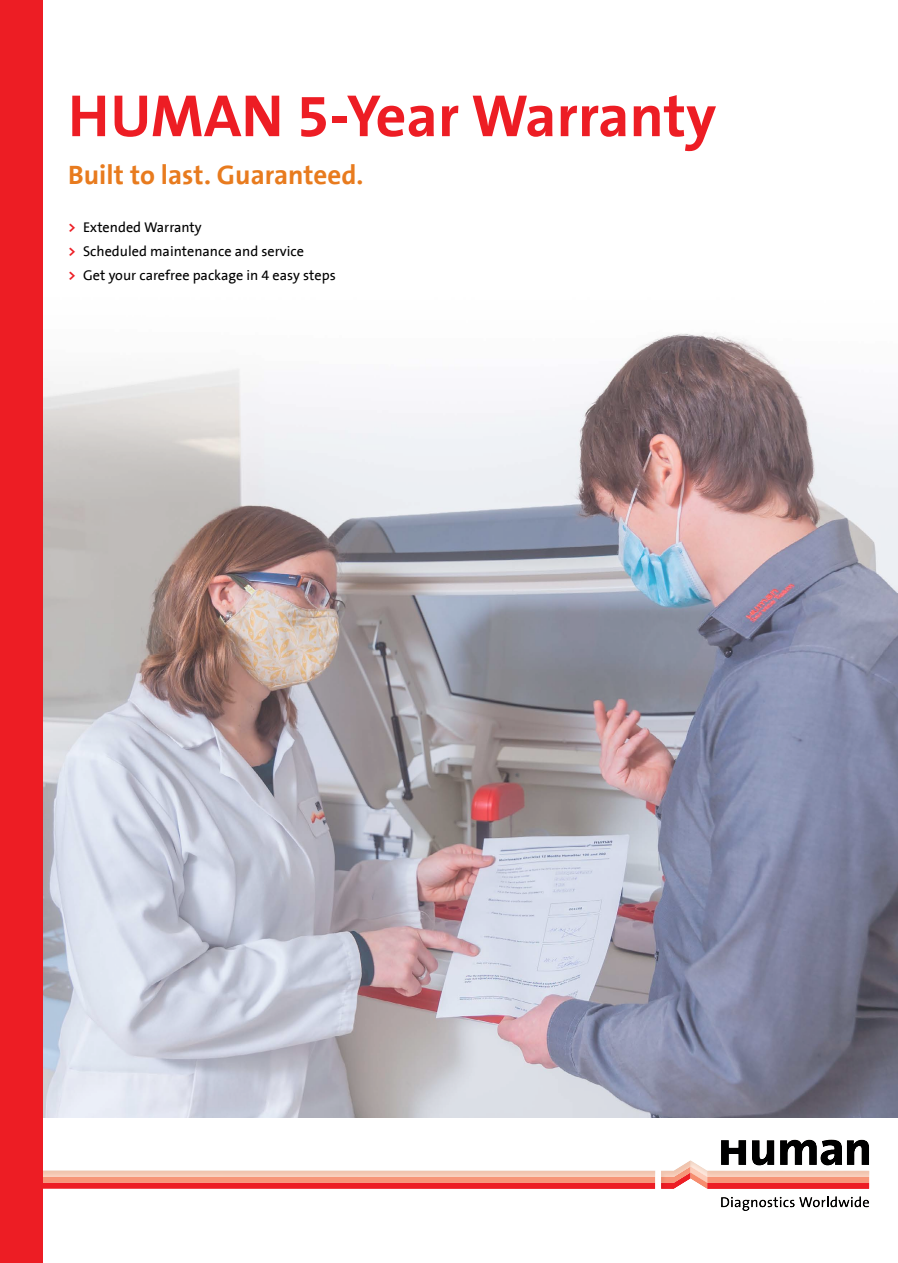
<style>
.page{position:relative;width:898px;height:1263px;background:#fff}
.page>*{position:absolute;margin:0;border:0;box-sizing:border-box;transform-origin:0 0}
.t1{font:700 60px "The Sans B7";color:#ed1d24}
.t2{font:700 27px "The Sans B7";color:#e87b1e}
.t3{font:14.25px/24px "The Sans B5 Plain";color:#000}
.s1{font-family:"The Sans B7";font-weight:700;color:#ed1d24}
</style>
<div class="page">
<img style="left:43px;top:333px;width:854px;height:785px">
<div style="left:0;top:1130px;width:881px;height:81px;background:#e7dbce;opacity:.5"></div>
<div style="left:0;top:0;width:43px;height:1263px;background:#ed1d24"></div>
<h1 class="t1" style="left:68px;top:84px;width:649px">HUMAN 5-Year Warranty</h1>
<h2 class="t2" style="left:68px;top:161px;width:297px">Built to last. Guaranteed.</h2>
<p class="t3" style="left:68px;top:216px;width:269px"><span class="s1">&gt;</span> Extended Warranty<br><span class="s1">&gt;</span> Scheduled maintenance and service<br><span class="s1">&gt;</span> Get your carefree package in 4 easy steps</p>
</div>
